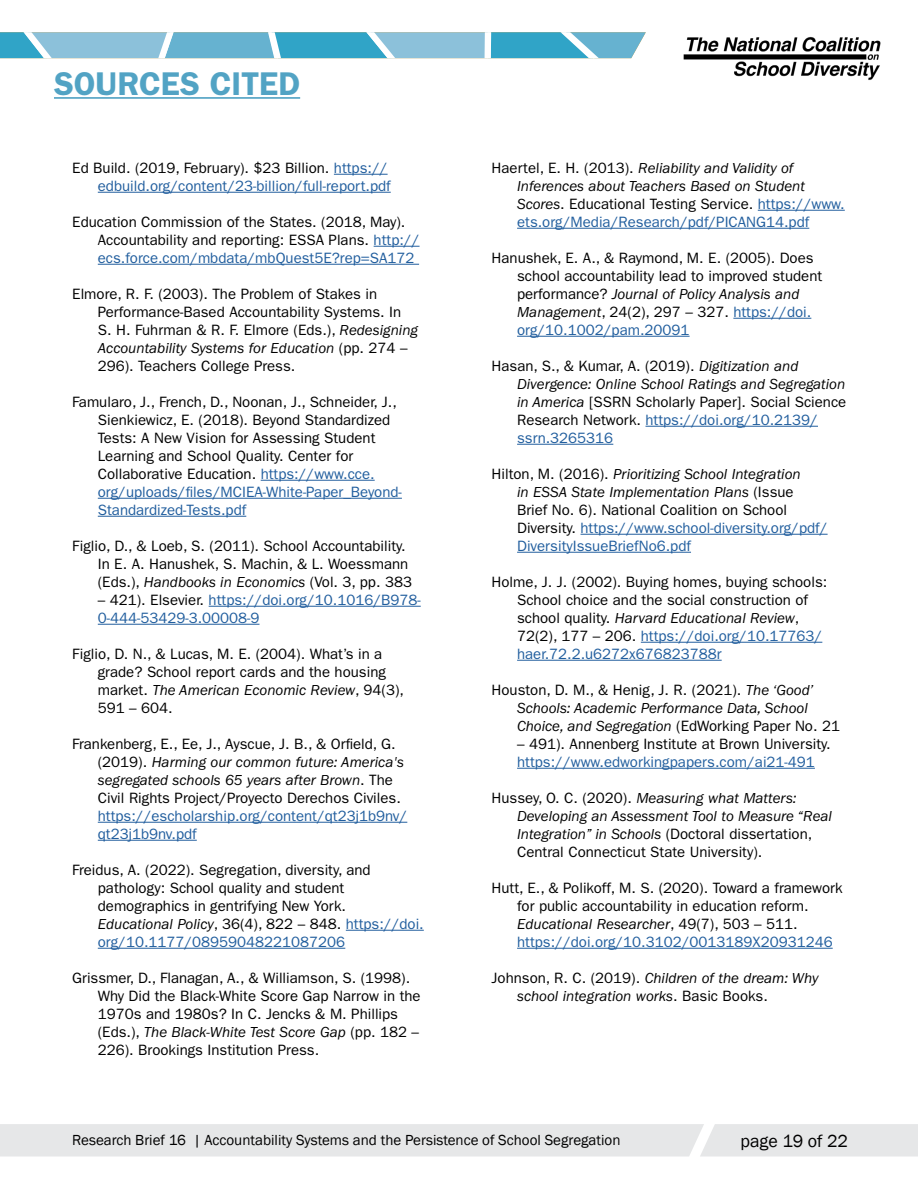
<style>
.page{position:relative;width:918px;height:1188px;background:#fff}
.page>*{position:absolute;margin:0;border:0;box-sizing:border-box;transform-origin:0 0}
.t1{font:600 33px "ITC Franklin Gothic Std";color:#52a3c4}
.t2{font:18px "Franklin Gothic";color:#000}
.t3{font:15px/18px "ITC Franklin Gothic Std";color:#000}
.t4{font:italic 15px/18px "ITC Franklin Gothic Std";color:#000}
.t5{font:15px/18px "ITC Franklin Gothic Std";color:#215e9e}
.t6{font:15px "Franklin Gothic";color:#000}
.s1{color:#000}
.s2{color:#215e9e}
.s3{font-style:italic}
.s4{font-style:normal}
.s5{font-style:normal;color:#215e9e}
</style>
<div class="page">
<hr style="left:54px;top:97px;width:246px;height:2px;background:#52a3c4">
<div style="left:0;top:1124px;width:918px;height:33px;background:#e6e7e8"></div>
<img style="left:683px;top:36px;width:198px;height:44px">
<svg style="left:0;top:32px;width:646px;height:26px;background:#6eb8d3"></svg>
<hr style="left:334px;top:174px;width:54px;height:1px;background:#215e9e">
<hr style="left:98px;top:192px;width:293px;height:1px;background:#215e9e">
<hr style="left:374px;top:246px;width:46px;height:1px;background:#215e9e">
<hr style="left:98px;top:264px;width:321px;height:1px;background:#215e9e">
<hr style="left:261px;top:480px;width:114px;height:1px;background:#215e9e">
<hr style="left:98px;top:498px;width:304px;height:1px;background:#215e9e">
<hr style="left:98px;top:516px;width:148px;height:1px;background:#215e9e">
<hr style="left:209px;top:606px;width:212px;height:1px;background:#215e9e">
<hr style="left:98px;top:624px;width:162px;height:1px;background:#215e9e">
<hr style="left:98px;top:822px;width:309px;height:1px;background:#215e9e">
<hr style="left:98px;top:840px;width:99px;height:1px;background:#215e9e">
<hr style="left:346px;top:930px;width:78px;height:1px;background:#215e9e">
<hr style="left:98px;top:948px;width:247px;height:1px;background:#215e9e">
<hr style="left:758px;top:210px;width:87px;height:1px;background:#215e9e">
<hr style="left:517px;top:228px;width:292px;height:1px;background:#215e9e">
<hr style="left:733px;top:318px;width:78px;height:1px;background:#215e9e">
<hr style="left:517px;top:336px;width:173px;height:1px;background:#215e9e">
<hr style="left:646px;top:426px;width:172px;height:1px;background:#215e9e">
<hr style="left:517px;top:444px;width:96px;height:1px;background:#215e9e">
<hr style="left:581px;top:534px;width:247px;height:1px;background:#215e9e">
<hr style="left:517px;top:552px;width:174px;height:1px;background:#215e9e">
<hr style="left:641px;top:642px;width:181px;height:1px;background:#215e9e">
<hr style="left:517px;top:660px;width:205px;height:1px;background:#215e9e">
<hr style="left:517px;top:768px;width:298px;height:1px;background:#215e9e">
<hr style="left:517px;top:948px;width:316px;height:1px;background:#215e9e">
<h1 class="t1" style="left:54px;top:64px;width:248px">SOURCES CITED</h1>
<p class="t5" style="left:72px;top:159px;width:320px;text-align:right"><span class="s1">Ed Build. (2019, February). $23 Billion.</span> https:// edbuild.org/content/23-billion/full-report.pdf</p>
<p class="t3" style="left:98px;top:213px;width:323px;text-indent:-25px">Education Commission of the States. (2018, May).<br>Accountability and reporting: ESSA Plans. <span class="s2">http:// ecs.force.com/mbdata/mbQuest5E?rep=SA172</span></p>
<p class="t3" style="left:98px;top:285px;width:322px;text-indent:-25px">Elmore, R. F. (2003). The Problem of Stakes in Performance-Based Accountability Systems. In S. H. Fuhrman &amp; R. F. Elmore (Eds.), <span class="s3">Redesigning Accountability Systems for Education</span> (pp. 274 – 296). Teachers College Press.</p>
<p class="t3" style="left:98px;top:393px;width:306px;text-indent:-25px">Famularo, J., French, D., Noonan, J., Schneider, J., Sienkiewicz, E. (2018). Beyond Standardized Tests: A New Vision for Assessing Student Learning and School Quality. Center for Collaborative Education. <span class="s2">https://www.cce. org/uploads/files/MCIEA-White-Paper_Beyond-Standardized-Tests.pdf</span></p>
<p class="t3" style="left:98px;top:537px;width:316px;text-indent:-25px">Figlio, D., &amp; Loeb, S. (2011). School Accountability.<br>In E. A. Hanushek, S. Machin, &amp; L. Woessmann (Eds.), <span class="s3">Handbooks in Economics</span> (Vol. 3, pp. 383</p>
<p class="t5" style="left:98px;top:591px;width:324px"><span class="s1">– 421). Elsevier.</span> https://doi.org/10.1016/B978-<br>0-444-53429-3.00008-9</p>
<p class="t3" style="left:98px;top:645px;width:308px;text-indent:-25px">Figlio, D. N., &amp; Lucas, M. E. (2004). What’s in a grade? School report cards and the housing market. <span class="s3">The American Economic Review</span>, 94(3), 591 – 604.</p>
<p class="t3" style="left:98px;top:735px;width:308px;text-indent:-25px">Frankenberg, E., Ee, J., Ayscue, J. B., &amp; Orfield, G. (2019). <span class="s3">Harming our common future: America's segregated schools 65 years after Brown</span>. The Civil Rights Project/Proyecto Derechos Civiles.</p>
<p class="t5" style="left:98px;top:807px;width:311px">https://escholarship.org/content/qt23j1b9nv/ qt23j1b9nv.pdf</p>
<p class="t3" style="left:98px;top:861px;width:328px;text-indent:-25px">Freidus, A. (2022). Segregation, diversity, and pathology: School quality and student demographics in gentrifying New York.<br><span class="s3">Educational Policy</span>, 36(4), 822 – 848. <span class="s2">https://doi. org/10.1177/08959048221087206</span></p>
<p class="t3" style="left:98px;top:969px;width:324px;text-indent:-25px">Grissmer, D., Flanagan, A., &amp; Williamson, S. (1998).<br>Why Did the Black-White Score Gap Narrow in the 1970s and 1980s? In C. Jencks &amp; M. Phillips (Eds.), <span class="s3">The Black-White Test Score Gap</span> (pp. 182 – 226). Brookings Institution Press.</p>
<p class="t4" style="left:517px;top:159px;width:329px;text-indent:-26px"><span class="s4">Haertel, E. H. (2013).</span> Reliability and Validity of Inferences about Teachers Based on Student Scores<span class="s4">. Educational Testing Service.</span> <span class="s5">https://www. ets.org/Media/Research/pdf/PICANG14.pdf</span></p>
<p class="t3" style="left:517px;top:249px;width:307px;text-indent:-26px">Hanushek, E. A., &amp; Raymond, M. E. (2005). Does school accountability lead to improved student performance? <span class="s3">Journal of Policy Analysis and Management</span>, 24(2), 297 – 327. <span class="s2">https://doi. org/10.1002/pam.20091</span></p>
<p class="t3" style="left:517px;top:357px;width:331px;text-indent:-26px">Hasan, S., &amp; Kumar, A. (2019). <span class="s3">Digitization and Divergence: Online School Ratings and Segregation in America</span> [SSRN Scholarly Paper]. Social Science Research Network. <span class="s2">https://doi.org/10.2139/ ssrn.3265316</span></p>
<p class="t3" style="left:517px;top:465px;width:312px;text-indent:-26px">Hilton, M. (2016). <span class="s3">Prioritizing School Integration<br>in ESSA State Implementation Plans</span> (Issue Brief No. 6). National Coalition on School Diversity. <span class="s2">https://www.school-diversity.org/pdf/ DiversityIssueBriefNo6.pdf</span></p>
<p class="t3" style="left:517px;top:573px;width:312px;text-indent:-26px">Holme, J. J. (2002). Buying homes, buying schools:<br>School choice and the social construction of school quality. <span class="s3">Harvard Educational Review</span>, 72(2), 177 – 206. <span class="s2">https://doi.org/10.17763/ haer.72.2.u6272x676823788r</span></p>
<p class="t4" style="left:517px;top:681px;width:324px;text-indent:-26px"><span class="s4">Houston, D. M., &amp; Henig, J. R. (2021).</span> The ‘Good’<br>Schools: Academic Performance Data, School<br>Choice, and Segregation <span class="s4">(EdWorking Paper No. 21</span></p>
<p class="t3" style="left:517px;top:735px;width:315px">– 491). Annenberg Institute at Brown University.</p>
<p class="t5" style="left:517px;top:753px;width:299px">https://www.edworkingpapers.com/ai21-491</p>
<p class="t4" style="left:517px;top:789px;width:316px;text-indent:-26px"><span class="s4">Hussey, O. C. (2020).</span> Measuring what Matters:<br>Developing an Assessment Tool to Measure “Real Integration” in Schools <span class="s4">(Doctoral dissertation, Central Connecticut State University).</span></p>
<p class="t3" style="left:517px;top:879px;width:327px;text-indent:-26px">Hutt, E., &amp; Polikoff, M. S. (2020). Toward a framework for public accountability in education reform.<br><span class="s3">Educational Researcher</span>, 49(7), 503 – 511. <span class="s2">https://doi.org/10.3102/0013189X20931246</span></p>
<p class="t4" style="left:517px;top:969px;width:303px;text-indent:-26px"><span class="s4">Johnson, R. C. (2019).</span> Children of the dream: Why school integration works<span class="s4">. Basic Books.</span></p>
<p class="t6" style="left:72px;top:1130px;width:550px">Research Brief 16 | Accountability Systems and the Persistence of School Segregation</p>
<p class="t2" style="left:741px;top:1129px;width:109px">page 19 of 22</p>
</div>
